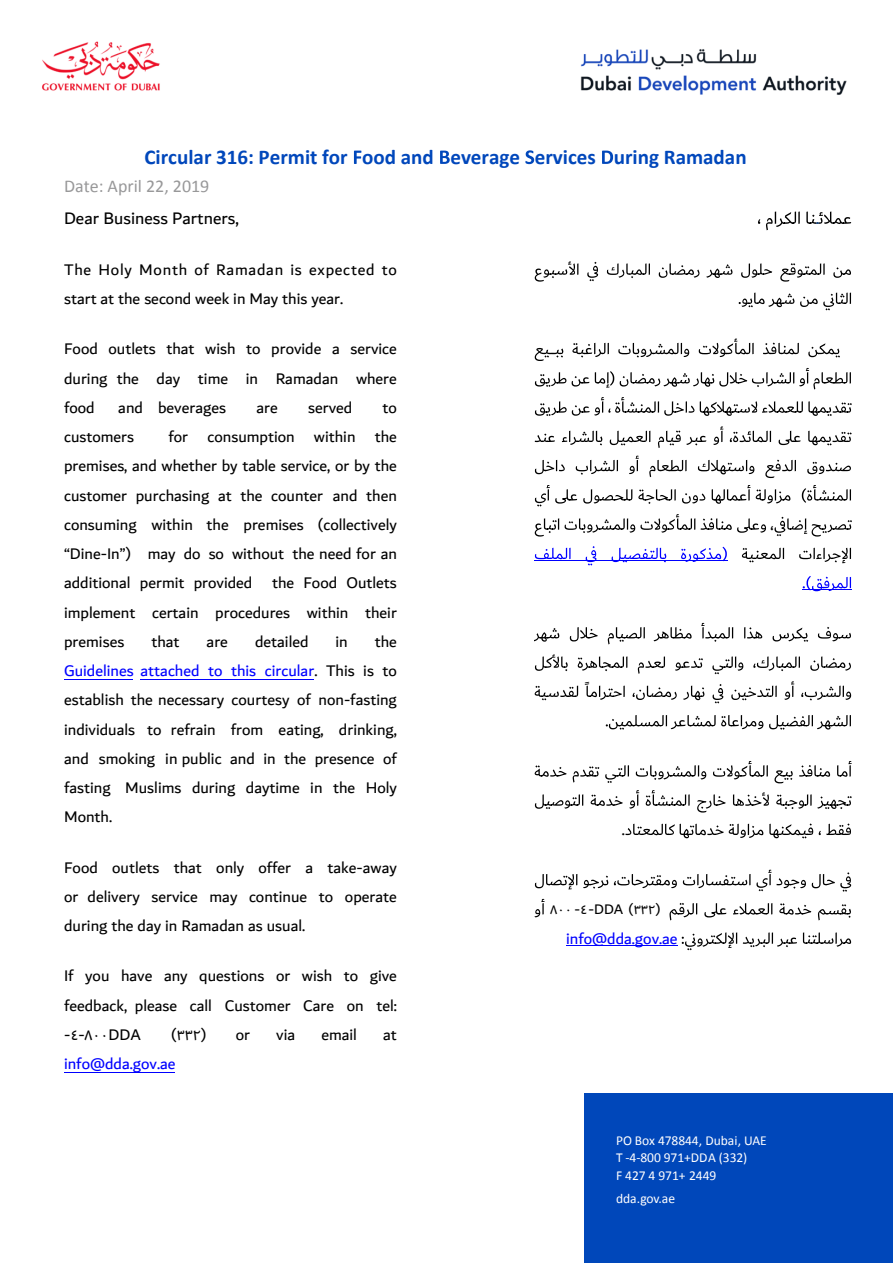
<style>
.page{position:relative;width:893px;height:1263px;background:#fff}
.page>*{position:absolute;margin:0;border:0;box-sizing:border-box;transform-origin:0 0}
.t1{font:700 21px "Calibri";color:#0047bb}
.t2{font:18px "Dubai";color:#000}
.t3{font:18px "Calibri";color:#989899}
.t4{font:16.5px/29.2px "Dubai";color:#000;text-align:justify}
.t5{font:16.5px/29.4px "Dubai";letter-spacing:.045em;color:#000}
.t6{font:16.5px "Dubai";color:#00f}
.t7{font:15px "Dubai";color:#000}
.t8{font:13.65px/17.4px "Calibri";letter-spacing:-.005em;color:#fff}
.s1{color:#00f}
</style>
<div class="page">
<img style="left:42px;top:41px;width:805px;height:54px">
<div style="left:585px;top:1093px;width:308px;height:170px;background:#0047ba"></div>
<svg style="left:354px;top:151px;width:7px;height:13px"></svg>
<svg style="left:440px;top:151px;width:10px;height:13px"></svg>
<svg style="left:525px;top:150px;width:9px;height:14px"></svg>
<svg style="left:602px;top:151px;width:11px;height:13px"></svg>
<svg style="left:758px;top:211px;width:93px;height:19px"></svg>
<svg style="left:535px;top:261px;width:63px;height:21px"></svg>
<svg style="left:607px;top:263px;width:244px;height:19px"></svg>
<svg style="left:739px;top:293px;width:112px;height:17px"></svg>
<svg style="left:808px;top:343px;width:32px;height:15px"></svg>
<svg style="left:535px;top:339px;width:264px;height:22px"></svg>
<svg style="left:535px;top:368px;width:316px;height:21px"></svg>
<svg style="left:535px;top:397px;width:317px;height:19px"></svg>
<svg style="left:535px;top:426px;width:317px;height:22px"></svg>
<svg style="left:535px;top:456px;width:316px;height:22px"></svg>
<svg style="left:802px;top:485px;width:49px;height:18px"></svg>
<svg style="left:535px;top:485px;width:255px;height:22px"></svg>
<svg style="left:775px;top:517px;width:77px;height:20px"></svg>
<svg style="left:565px;top:514px;width:201px;height:19px"></svg>
<svg style="left:535px;top:518px;width:24px;height:19px"></svg>
<svg style="left:799px;top:548px;width:52px;height:15px"></svg>
<svg style="left:742px;top:548px;width:42px;height:14px"></svg>
<svg style="left:535px;top:546px;width:61px;height:20px"></svg>
<svg style="left:612px;top:547px;width:115px;height:15px"></svg>
<hr style="left:534px;top:560px;width:194px;height:1px;background:#00f">
<svg style="left:803px;top:576px;width:48px;height:15px"></svg>
<hr style="left:802px;top:589px;width:50px;height:1px;background:#00f">
<svg style="left:534px;top:623px;width:317px;height:21px"></svg>
<svg style="left:535px;top:654px;width:316px;height:20px"></svg>
<svg style="left:731px;top:681px;width:120px;height:19px"></svg>
<svg style="left:535px;top:686px;width:43px;height:14px"></svg>
<svg style="left:587px;top:684px;width:136px;height:19px"></svg>
<svg style="left:606px;top:715px;width:245px;height:15px"></svg>
<svg style="left:535px;top:761px;width:317px;height:22px"></svg>
<svg style="left:535px;top:790px;width:317px;height:22px"></svg>
<svg style="left:625px;top:823px;width:226px;height:15px"></svg>
<svg style="left:535px;top:870px;width:316px;height:22px"></svg>
<svg style="left:670px;top:903px;width:181px;height:17px"></svg>
<svg style="left:534px;top:899px;width:11px;height:18px"></svg>
<svg style="left:682px;top:932px;width:169px;height:18px"></svg>
<hr style="left:566px;top:945px;width:111px;height:1px;background:#00f">
<hr style="left:64px;top:679px;width:69px;height:1px;background:#00f">
<hr style="left:141px;top:679px;width:173px;height:1px;background:#00f">
<hr style="left:64px;top:1072px;width:111px;height:1px;background:#00f">
<p class="t1" style="left:145px;top:144px;width:604px">Circular 316: Permit for ood and everage ervices uring Ramadan</p>
<p class="t3" style="left:64px;top:175px;width:147px">Date: April 22, 2019</p>
<p class="t2" style="left:64px;top:207px;width:176px">Dear Business Partners,</p>
<p class="t5" style="left:64px;top:254px;width:334px">The Holy Month of Ramadan is expected to start at the second week in May this year.</p>
<p class="t4" style="left:64px;top:334px;width:334px">Food outlets that wish to provide a service during the day time in Ramadan where food</p>
<p class="t4" style="left:118px;top:392px;width:109px">and beverages</p>
<p class="t4" style="left:256px;top:392px;width:23px">are</p>
<p class="t4" style="left:308px;top:392px;width:46px">served</p>
<p class="t4" style="left:383px;top:392px;width:16px">to</p>
<p class="t4" style="left:64px;top:422px;width:72px">customers</p>
<p class="t4" style="left:64px;top:422px;width:334px;text-indent:105px">for consumption within the premises, and whether by table service, or by the customer purchasing at the counter and then consuming within the premises (collectively “Dine-In”) may do so without the need for an additional permit provided the Food Outlets implement certain procedures within their premises</p>
<p class="t4" style="left:64px;top:627px;width:334px;text-indent:311px">the <span class="s1">Guidelines attached to this circular</span>. This is to establish the necessary courtesy of non-fasting individuals to refrain from eating, drinking, and smoking in public and in the presence of fasting Muslims during daytime in the Holy Month.</p>
<p class="t4" style="left:64px;top:852px;width:334px">Food outlets that only offer a take-away or delivery service may continue to operate during the day in Ramadan as usual.</p>
<p class="t4" style="left:64px;top:961px;width:334px">If you have any questions or wish to give feedback, please call Customer Care on tel: -٤-٨٠٠DDA</p>
<p class="t4" style="left:151px;top:627px;width:30px">that</p>
<p class="t4" style="left:207px;top:627px;width:23px">are</p>
<p class="t4" style="left:255px;top:627px;width:55px">detailed</p>
<p class="t4" style="left:336px;top:627px;width:14px">in</p>
<p class="t4" style="left:171px;top:1020px;width:37px">(٣٣٢)</p>
<p class="t4" style="left:236px;top:1020px;width:16px">or</p>
<p class="t4" style="left:276px;top:1020px;width:20px">via</p>
<p class="t4" style="left:321px;top:1020px;width:37px">email</p>
<p class="t4" style="left:383px;top:1020px;width:15px">at</p>
<p class="t6" style="left:64px;top:1054px;width:113px">info@dda.gov.ae</p>
<p class="t4" style="left:585px;top:674px;width:6px">ً</p>
<p class="t4" style="left:622px;top:815px;width:5px">.</p>
<p class="t7" style="left:550px;top:900px;width:112px">٨٠٠ -٤-DDA (٣٣٢)</p>
<p class="t6" style="left:566px;top:928px;width:113px">info@dda.gov.ae</p>
<p class="t4" style="left:771px;top:509px;width:5px">،</p>
<p class="t8" style="left:616px;top:1132px;width:152px">PO Box 478844, Dubai, UAE<br>T -4-800 971+DDA (332)<br>F 427 4 971+ 2449</p>
<p class="t8" style="left:616px;top:1190px;width:61px">dda.gov.ae</p>
</div>
